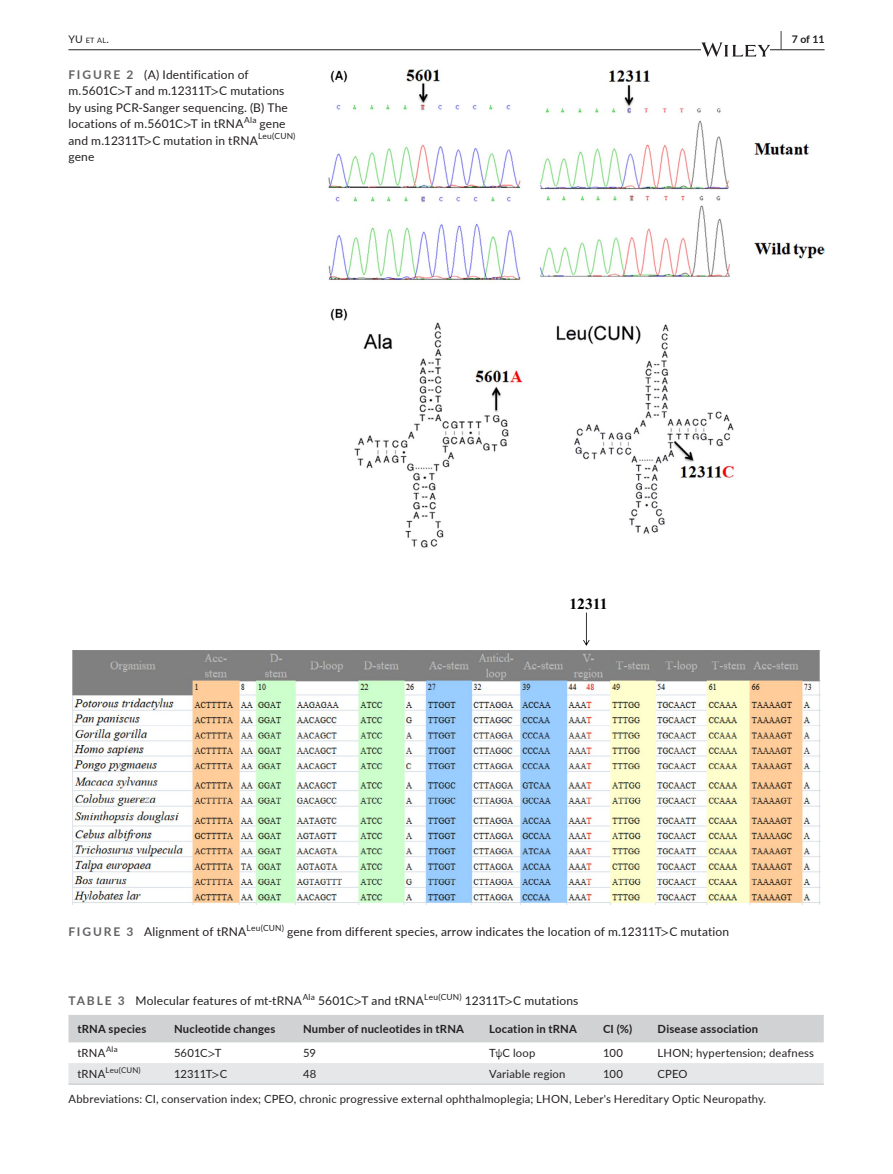
<style>
.page{position:relative;width:893px;height:1174px;background:#fff}
.page>*{position:absolute;margin:0;border:0;box-sizing:border-box;transform-origin:0 0}
.t1{font:700 15.75px "Times New Roman";color:#000}
.t2{font:12px/16.5px "Lato";letter-spacing:.015em;color:#231f20}
.t3{font:11.25px "Lato";letter-spacing:.015em;color:#231f20}
.t4{font:700 11.25px "Lato";letter-spacing:.02em;color:#231f20}
.t5{font:700 10.5px "Lato";color:#231f20}
.t6{font:8.4px "Lato";letter-spacing:.025em;color:#231f20}
.t7{font:7.8px "Lato";letter-spacing:.025em;color:#231f20}
.t8{font:7.35px "Lato";color:#231f20}
.s1{font-size:10.5px}
.s2{font-size:19.5px}
.s3{font-weight:700;color:#636366}
.s4{font-family:"STIX Two Text"}
</style>
<div class="page">
<hr style="left:68px;top:49px;width:756px;height:1px;background:#231f20">
<svg style="left:701px;top:42px;width:69px;height:15px"></svg>
<img style="left:328px;top:69px;width:496px;height:479px">
<img style="left:72px;top:650px;width:749px;height:254px">
<svg style="left:583px;top:612px;width:7px;height:34px"></svg>
<div style="left:68px;top:1015px;width:756px;height:27px;background:#d1d2d4"></div>
<div style="left:68px;top:1063px;width:756px;height:20px;background:#e6e7e9"></div>
<hr style="left:68px;top:1083px;width:97px;height:1px;background:#d1d2d4">
<hr style="left:165px;top:1083px;width:129px;height:1px;background:#d1d2d4">
<hr style="left:294px;top:1083px;width:186px;height:1px;background:#d1d2d4">
<hr style="left:480px;top:1083px;width:114px;height:1px;background:#d1d2d4">
<hr style="left:594px;top:1083px;width:55px;height:1px;background:#d1d2d4">
<hr style="left:649px;top:1083px;width:175px;height:1px;background:#d1d2d4">
<p class="t8" style="left:68px;top:35px;width:42px"><span class="s1">YU</span> et al<span class="s1">.</span></p>
<p class="t5" style="left:780px;top:31px;width:46px"><span class="s2">|</span> 7 of 11</p>
<p class="t2" style="left:68px;top:66px;width:221px"><span class="s3">FIGURE 2</span> (A) Identification of m.5601C<span class="s4">&gt;</span>T and m.12311T<span class="s4">&gt;</span>C mutations by using PCR-Sanger sequencing. (B) The locations of m.5601C<span class="s4">&gt;</span>T in tRNA</p>
<p class="t6" style="left:244px;top:114px;width:14px">Ala</p>
<p class="t2" style="left:260px;top:115px;width:28px">gene</p>
<p class="t2" style="left:68px;top:132px;width:191px">and m.12311T<span class="s4">&gt;</span>C mutation in tRNA</p>
<p class="t6" style="left:258px;top:130px;width:39px">Leu(CUN)</p>
<p class="t2" style="left:68px;top:148px;width:28px">gene</p>
<h1 class="t1" style="left:569px;top:595px;width:40px">12311</h1>
<p class="t2" style="left:68px;top:923px;width:179px"><span class="s3">FIGURE 3</span> Alignment of tRNA</p>
<p class="t6" style="left:247px;top:922px;width:39px">Leu(CUN)</p>
<p class="t2" style="left:287px;top:923px;width:444px">gene from different species, arrow indicates the location of m.12311T<span class="s4">&gt;</span>C mutation</p>
<p class="t2" style="left:68px;top:992px;width:511px"><span class="s3">TABLE 3</span> Molecular features of mt-tRNA<sup>Ala</sup> 5601C<span class="s4">&gt;</span>T and tRNA<sup>Leu(CUN)</sup> 12311T<span class="s4">&gt;</span>C mutations</p>
<p class="t4" style="left:77px;top:1020px;width:70px">tRNA species</p>
<p class="t4" style="left:174px;top:1020px;width:103px">Nucleotide changes</p>
<p class="t4" style="left:303px;top:1020px;width:163px">Number of nucleotides in tRNA</p>
<p class="t4" style="left:489px;top:1020px;width:89px">Location in tRNA</p>
<p class="t4" style="left:603px;top:1020px;width:31px">CI (%)</p>
<p class="t4" style="left:658px;top:1020px;width:102px">Disease association</p>
<p class="t3" style="left:77px;top:1045px;width:29px">tRNA</p>
<p class="t7" style="left:106px;top:1043px;width:13px">Ala</p>
<p class="t3" style="left:174px;top:1045px;width:49px">5601C<span class="s4">&gt;</span>T</p>
<p class="t3" style="left:303px;top:1045px;width:14px">59</p>
<p class="t3" style="left:489px;top:1045px;width:48px">T<span class="s4">ψ</span>C loop</p>
<p class="t3" style="left:603px;top:1045px;width:21px">100</p>
<p class="t3" style="left:658px;top:1045px;width:158px">LHON; hypertension; deafness</p>
<p class="t3" style="left:77px;top:1066px;width:29px">tRNA</p>
<p class="t7" style="left:106px;top:1064px;width:37px">Leu(CUN)</p>
<p class="t3" style="left:174px;top:1066px;width:55px">12311T<span class="s4">&gt;</span>C</p>
<p class="t3" style="left:303px;top:1066px;width:15px">48</p>
<p class="t3" style="left:489px;top:1066px;width:78px">Variable region</p>
<p class="t3" style="left:603px;top:1066px;width:21px">100</p>
<p class="t3" style="left:658px;top:1066px;width:31px">CPEO</p>
<p class="t3" style="left:68px;top:1090px;width:699px">Abbreviations: CI, conservation index; CPEO, chronic progressive external ophthalmoplegia; LHON, Leber's Hereditary Optic Neuropathy.</p>
</div>
